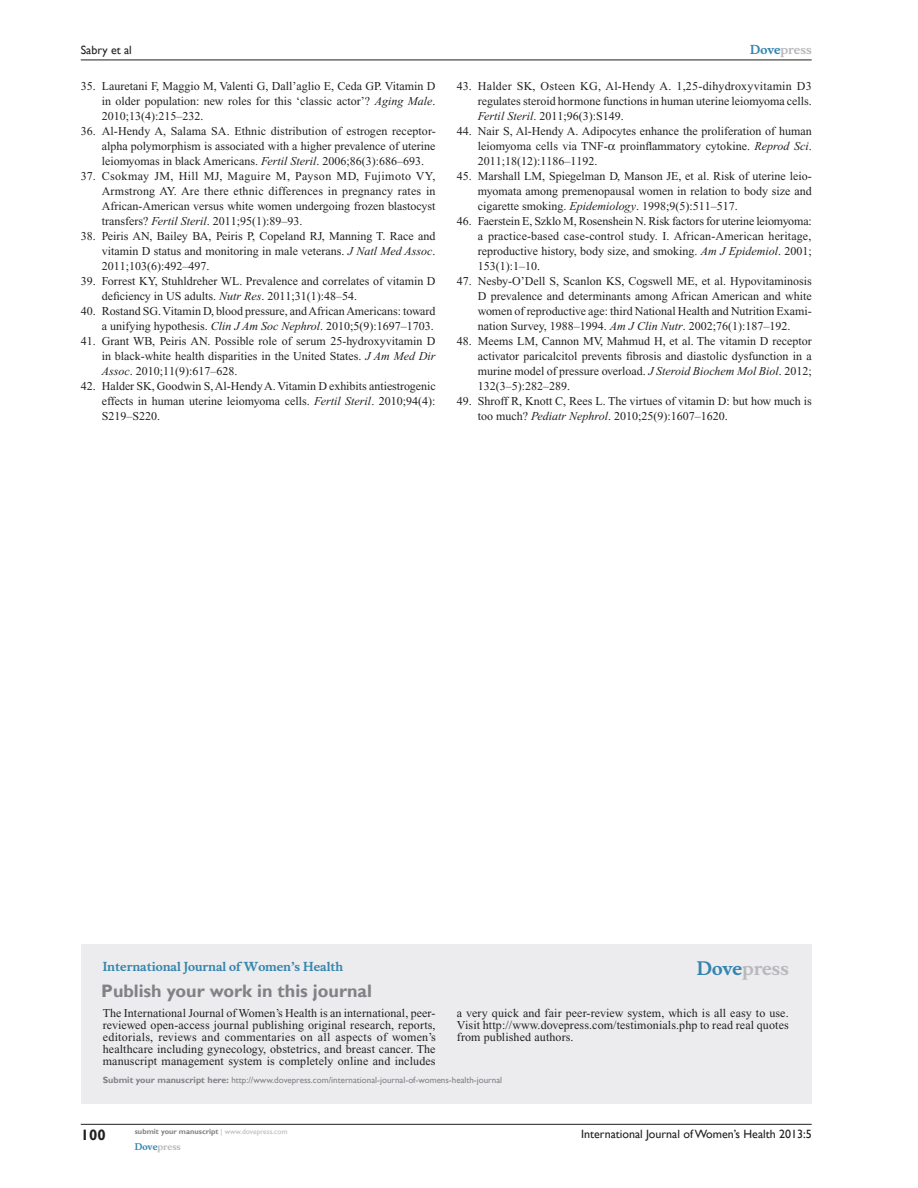
<style>
.page{position:relative;width:918px;height:1188px;background:#fff}
.page>*{position:absolute;margin:0;border:0;box-sizing:border-box;transform-origin:0 0}
.PromBx-H1{font:700 18px "Gill Sans";color:#808285}
.PromBx-Brand{font:700 18px "Musee";color:#b8b9bc}
.t1{font:700 15px "Gill Sans";color:#231f20}
.RefNL2{font:12px/15px "Times New Roman";color:#231f20;text-align:justify}
.PromBx-Tx{font:12px/12px "Times New Roman";letter-spacing:.01em;color:#231f20;text-align:justify}
.t2{font:12px "Gill Sans";color:#231f20}
.PromBx-JrnlName{font:700 12px "Musee";color:#3485ae}
.t3{font:700 12px "Musee";color:#b8b9bc}
.PromBx-SubmitMssWebA{font:9px "Gill Sans";color:#808285}
.t4{font:700 9px "Musee";color:#b8b9bc}
.t5{font:700 7.5px "Gill Sans";color:#808285}
.s1{font-style:italic}
.s2{color:#3485ae}
.s3{font-weight:700}
.s4{font-weight:400;color:#b8b9bc}
</style>
<div class="page">
<div style="left:81px;top:944px;width:731px;height:159px;background:#ececee"></div>
<hr style="left:81px;top:1124px;width:731px;height:1px;background:#231f20">
<hr style="left:81px;top:60px;width:731px;height:1px;background:#231f20">
<p class="t2" style="left:81px;top:43px;width:53px">Sabry et al</p>
<p class="RefNL2" style="left:102px;top:79px;width:335px;text-indent:-21px">35. Lauretani F, Maggio M, Valenti G, Dall’aglio E, Ceda GP. Vitamin D in older population: new roles for this ‘classic actor’? <span class="s1">Aging Male</span>.<br>2010;13(4):215–232.</p>
<p class="RefNL2" style="left:102px;top:124px;width:336px;text-indent:-21px">36. Al-Hendy A, Salama SA. Ethnic distribution of estrogen receptor&shy;alpha polymorphism is associated with a higher prevalence of uterine leiomyomas in black Americans. <span class="s1">Fertil Steril</span>. 2006;86(3):686–693.</p>
<p class="RefNL2" style="left:102px;top:169px;width:335px;text-indent:-21px">37. Csokmay JM, Hill MJ, Maguire M, Payson MD, Fujimoto VY, Armstrong AY. Are there ethnic differences in pregnancy rates in African-American versus white women undergoing frozen blastocyst transfers? <span class="s1">Fertil Steril</span>. 2011;95(1):89–93.</p>
<p class="RefNL2" style="left:102px;top:229px;width:335px;text-indent:-21px">38. Peiris AN, Bailey BA, Peiris P, Copeland RJ, Manning T. Race and vitamin D status and monitoring in male veterans. <span class="s1">J Natl Med Assoc</span>.<br>2011;103(6):492–497.</p>
<p class="RefNL2" style="left:102px;top:274px;width:335px;text-indent:-21px">39. Forrest KY, Stuhldreher WL. Prevalence and correlates of vitamin D deficiency in US adults. <span class="s1">Nutr Res</span>. 2011;31(1):48–54.</p>
<p class="RefNL2" style="left:81px;top:304px;width:356px;text-align:right">40. Rostand SG. Vitamin D, blood pressure, and African Americans: toward a unifying hypothesis. <span class="s1">Clin J Am Soc Nephrol</span>. 2010;5(9):1697–1703.</p>
<p class="RefNL2" style="left:102px;top:334px;width:335px;text-indent:-21px">41. Grant WB, Peiris AN. Possible role of serum 25-hydroxyvitamin D in black-white health disparities in the United States. <span class="s1">J Am Med Dir Assoc</span>. 2010;11(9):617–628.</p>
<p class="RefNL2" style="left:102px;top:379px;width:336px;text-indent:-21px">42. Halder SK, Goodwin S, Al-Hendy A. Vitamin D exhibits antiestrogenic effects in human uterine leiomyoma cells. <span class="s1">Fertil Steril</span>. 2010;94(4):<br>S219–S220.</p>
<p class="t3" style="left:750px;top:43px;width:63px"><span class="s2">Dove</span>press</p>
<p class="RefNL2" style="left:478px;top:79px;width:336px;text-indent:-21px">43. Halder SK, Osteen KG, Al-Hendy A. 1,25-dihydroxyvitamin D3 regulates steroid hormone functions in human uterine leiomyoma cells.<br><span class="s1">Fertil Steril</span>. 2011;96(3):S149.</p>
<p class="RefNL2" style="left:478px;top:124px;width:335px;text-indent:-21px">44. Nair S, Al-Hendy A. Adipocytes enhance the proliferation of human leiomyoma cells via TNF- proinflammatory cytokine. <span class="s1">Reprod Sci</span>.<br>2011;18(12):1186–1192.</p>
<p class="RefNL2" style="left:478px;top:169px;width:335px;text-indent:-21px">45. Marshall LM, Spiegelman D, Manson JE, et al. Risk of uterine leio&shy;myomata among premenopausal women in relation to body size and cigarette smoking. <span class="s1">Epidemiology</span>. 1998;9(5):511–517.</p>
<p class="RefNL2" style="left:478px;top:214px;width:336px;text-indent:-21px">46. Faerstein E, Szklo M, Rosenshein N. Risk factors for uterine leiomyoma: a practice-based case-control study. I. African-American heritage, reproductive history, body size, and smoking. <span class="s1">Am J Epidemiol</span>. 2001; 153(1):1–10.</p>
<p class="RefNL2" style="left:478px;top:274px;width:335px;text-indent:-21px">47. Nesby-O’Dell S, Scanlon KS, Cogswell ME, et al. Hypovitaminosis D prevalence and determinants among African American and white women of reproductive age: third National Health and Nutrition Exami&shy;nation Survey, 1988–1994. <span class="s1">Am J Clin Nutr</span>. 2002;76(1):187–192.</p>
<p class="RefNL2" style="left:478px;top:334px;width:335px;text-indent:-21px">48. Meems LM, Cannon MV, Mahmud H, et al. The vitamin D receptor activator paricalcitol prevents fibrosis and diastolic dysfunction in a murine model of pressure overload. <span class="s1">J Steroid Biochem Mol Biol</span>. 2012; 132(3–5):282–289.</p>
<p class="RefNL2" style="left:478px;top:394px;width:335px;text-indent:-21px">49. Shroff R, Knott C, Rees L. The virtues of vitamin D: but how much is too much? <span class="s1">Pediatr Nephrol</span>. 2010;25(9):1607–1620.</p>
<p class="PromBx-JrnlName" style="left:103px;top:959px;width:242px">International Journal of Women’s Health</p>
<p class="PromBx-H1" style="left:101px;top:980px;width:272px">Publish your work in this journal</p>
<p class="PromBx-Brand" style="left:697px;top:958px;width:94px"><span class="s2">Dove</span>press</p>
<p class="PromBx-Tx" style="left:103px;top:1007px;width:335px">The International Journal of Women’s Health is an international, peer&shy;reviewed open-access journal publishing original research, reports, editorials, reviews and commentaries on all aspects of women’s healthcare including gynecology, obstetrics, and breast cancer. The manuscript management system is completely online and includes</p>
<p class="PromBx-Tx" style="left:457px;top:1007px;width:333px">a very quick and fair peer-review system, which is all easy to use.<br>Visit http://www.dovepress.com/testimonials.php to read real quotes from published authors.</p>
<p class="PromBx-SubmitMssWebA" style="left:103px;top:1075px;width:401px"><span class="s3">Submit your manuscript here:</span> http://www.dovepress.com/international-journal-of-womens-health-journal</p>
<p class="t1" style="left:81px;top:1126px;width:26px">100</p>
<p class="t5" style="left:135px;top:1127px;width:154px">submit your manuscript <span class="s4">| www.dovepress.com</span></p>
<p class="t4" style="left:135px;top:1141px;width:48px"><span class="s2">Dove</span>press</p>
<p class="t2" style="left:581px;top:1127px;width:232px">International Journal of Women’s Health 2013:5</p>
</div>
